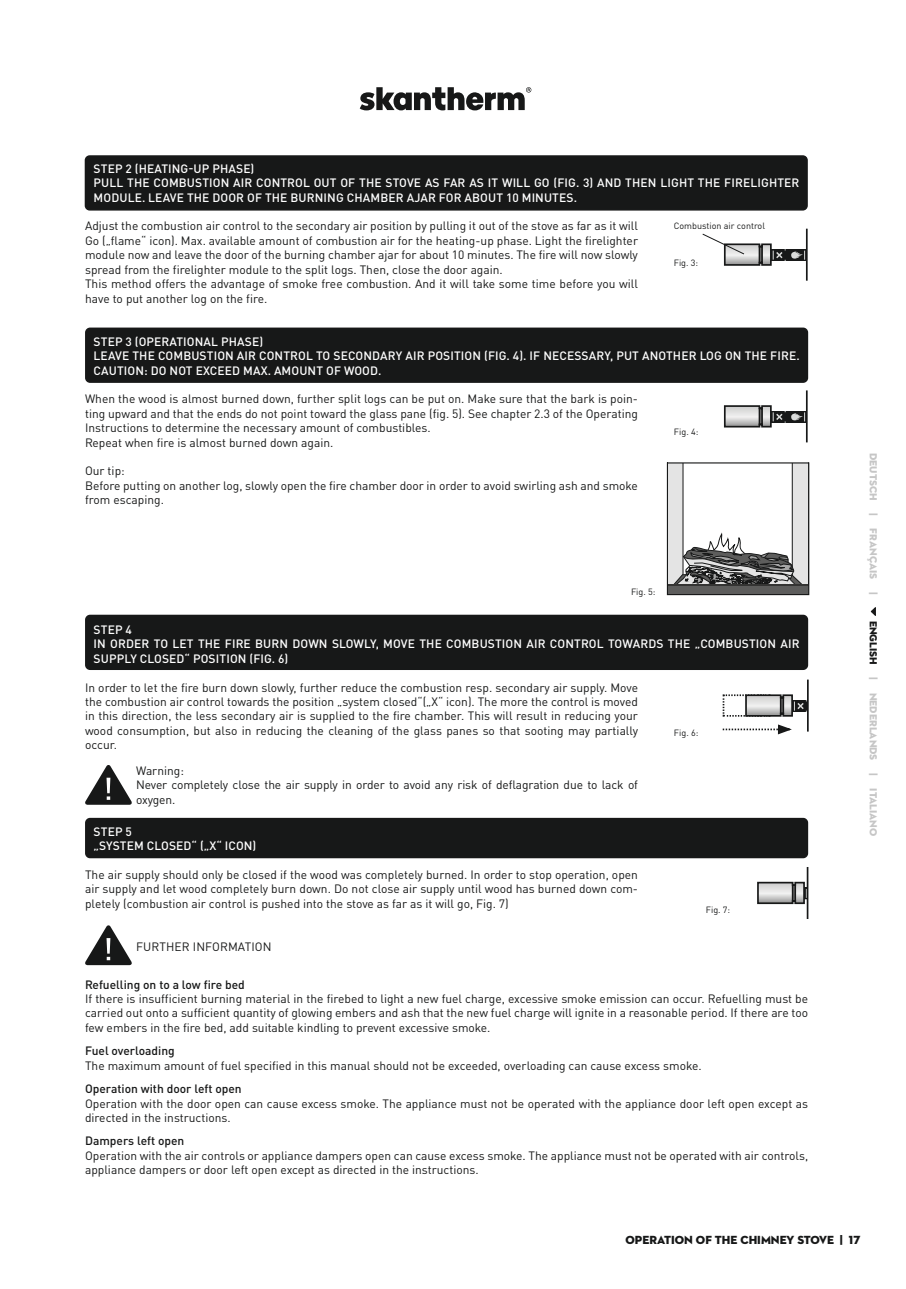
<style>
.page{position:relative;width:906px;height:1289px;background:#fff}
.page>*{position:absolute;margin:0;border:0;box-sizing:border-box;transform-origin:0 0}
.t1{font:12px/14.4px "DIN Pro";color:#171818}
.t2{font:500 12px/14.4px "DIN Pro";letter-spacing:.01em;color:#fff}
.t3{font:500 12px "DIN Pro";color:#171818}
.t4{font:12px "Neutraface 2 Display Titling";color:#171818}
.t5{font:10.5px "Neutraface 2 Display Titling";color:#c6c6c6}
.t6{font:9px "DIN Pro";color:#171818}
.s1{color:#171818}
</style>
<div class="page">
<svg style="left:360px;top:87px;width:171px;height:23px"></svg>
<svg style="left:870px;top:607px;width:6px;height:9px"></svg>
<hr style="left:806px;top:229px;width:1px;height:52px;background:#171818">
<div style="left:85px;top:156px;width:722px;height:54px;background:#171818;border-radius:4px"></div>
<div style="left:85px;top:155px;width:723px;height:55px;border:2px solid #171818;border-radius:4px"></div>
<svg style="left:669px;top:464px;width:138px;height:120px"></svg>
<div style="left:667px;top:584px;width:141px;height:10px;background:#343433"></div>
<div style="left:667px;top:586px;width:141px;height:8px;background:#5d5d5c"></div>
<div style="left:667px;top:462px;width:142px;height:133px;border:1px solid #171818"></div>
<div style="left:86px;top:818px;width:721px;height:39px;background:#171818;border-radius:4px"></div>
<div style="left:85px;top:817px;width:723px;height:41px;border:2px solid #171818;border-radius:4px"></div>
<div style="left:86px;top:615px;width:721px;height:54px;background:#171818;border-radius:4px"></div>
<div style="left:85px;top:614px;width:723px;height:56px;border:2px solid #171818;border-radius:4px"></div>
<div style="left:86px;top:328px;width:721px;height:54px;background:#171818;border-radius:4px"></div>
<div style="left:85px;top:327px;width:723px;height:56px;border:2px solid #171818;border-radius:4px"></div>
<svg style="left:85px;top:765px;width:47px;height:40px"></svg>
<svg style="left:85px;top:925px;width:47px;height:41px"></svg>
<svg style="left:702px;top:233px;width:104px;height:33px"></svg>
<svg style="left:723px;top:404px;width:83px;height:24px"></svg>
<hr style="left:806px;top:390px;width:1px;height:52px;background:#171818">
<svg style="left:722px;top:694px;width:85px;height:23px"></svg>
<hr style="left:807px;top:679px;width:1px;height:52px;background:#171818">
<svg style="left:722px;top:724px;width:70px;height:11px"></svg>
<svg style="left:757px;top:881px;width:49px;height:23px"></svg>
<hr style="left:806px;top:867px;width:2px;height:52px;background:#171818">
<p class="t2" style="left:94px;top:160px;width:707px">STEP 2 (HEATING-UP PHASE)<br>PULL THE COMBUSTION AIR CONTROL OUT OF THE STOVE AS FAR AS IT WILL GO (FIG. 3) AND THEN LIGHT THE FIRELIGHTER<br>MODULE. LEAVE THE DOOR OF THE BURNING CHAMBER AJAR FOR ABOUT 10 MINUTES.</p>
<p class="t1" style="left:85px;top:218px;width:554px">Adjust the combustion air control to the secondary air position by pulling it out of the stove as far as it will Go („flame“ icon). Max. available amount of combustion air for the heating-up phase. Light the firelighter module now and leave the door of the burning chamber ajar for about 10 minutes. The fire will now slowly spread from the firelighter module to the split logs. Then, close the door again.<br>This method offers the advantage of smoke free combustion. And it will take some time before you will have to put another log on the fire.</p>
<p class="t2" style="left:94px;top:333px;width:707px">STEP 3 (OPERATIONAL PHASE)<br>LEAVE THE COMBUSTION AIR CONTROL TO SECONDARY AIR POSITION (FIG. 4). IF NECESSARY, PUT ANOTHER LOG ON THE FIRE.<br>CAUTION: DO NOT EXCEED MAX. AMOUNT OF WOOD.</p>
<p class="t1" style="left:85px;top:390px;width:554px">When the wood is almost burned down, further split logs can be put on. Make sure that the bark is poin&shy;ting upward and that the ends do not point toward the glass pane (fig. 5). See chapter 2.3 of the Operating Instructions to determine the necessary amount of combustibles.<br>Repeat when fire is almost burned down again.</p>
<p class="t1" style="left:85px;top:462px;width:554px">Our tip:<br>Before putting on another log, slowly open the fire chamber door in order to avoid swirling ash and smoke from escaping.</p>
<p class="t6" style="left:674px;top:218px;width:93px">Combustion air control</p>
<p class="t6" style="left:674px;top:256px;width:26px">Fig. 3:</p>
<p class="t6" style="left:674px;top:424px;width:26px">Fig. 4:</p>
<p class="t6" style="left:631px;top:585px;width:26px">Fig. 5:</p>
<p class="t2" style="left:94px;top:621px;width:707px">STEP 4<br>IN ORDER TO LET THE FIRE BURN DOWN SLOWLY, MOVE THE COMBUSTION AIR CONTROL TOWARDS THE „COMBUSTION AIR<br>SUPPLY CLOSED“ POSITION (FIG. 6)</p>
<p class="t1" style="left:85px;top:678px;width:554px;text-align:justify">In order to let the fire burn down slowly, further reduce the combustion resp. secondary air supply. Move the combustion air control towards the position „system closed“(„X“ icon). The more the control is moved in this direction, the less secondary air is supplied to the fire chamber. This will result in reducing your wood consumption, but also in reducing the cleaning of the glass panes so that sooting may partially occur.</p>
<p class="t1" style="left:136px;top:762px;width:503px">Warning:<br>Never completely close the air supply in order to avoid any risk of deflagration due to lack of oxygen.</p>
<p class="t2" style="left:94px;top:822px;width:164px">STEP 5<br>„SYSTEM CLOSED“ („X“ ICON)</p>
<p class="t1" style="left:85px;top:866px;width:554px;text-align:justify">The air supply should only be closed if the wood was completely burned. In order to stop operation, open air supply and let wood completely burn down. Do not close air supply until wood has burned down com&shy;pletely (combustion air control is pushed into the stove as far as it will go, Fig. 7)</p>
<p class="t1" style="left:136px;top:938px;width:137px">FURTHER INFORMATION</p>
<p class="t3" style="left:85px;top:974px;width:161px">Refuelling on to a low fire bed</p>
<p class="t1" style="left:85px;top:990px;width:724px;text-align:justify">If there is insufficient burning material in the firebed to light a new fuel charge, excessive smoke emission can occur. Refuelling must be carried out onto a sufficient quantity of glowing embers and ash that the new fuel charge will ignite in a reasonable period. If there are too few embers in the fire bed, add suitable kindling to prevent excessive smoke.</p>
<p class="t3" style="left:85px;top:1041px;width:91px">Fuel overloading</p>
<p class="t1" style="left:85px;top:1056px;width:618px">The maximum amount of fuel specified in this manual should not be exceeded, overloading can cause excess smoke.</p>
<p class="t3" style="left:85px;top:1078px;width:158px">Operation with door left open</p>
<p class="t1" style="left:85px;top:1094px;width:724px">Operation with the door open can cause excess smoke. The appliance must not be operated with the appliance door left open except as directed in the instructions.</p>
<p class="t3" style="left:85px;top:1131px;width:101px">Dampers left open</p>
<p class="t1" style="left:85px;top:1146px;width:724px">Operation with the air controls or appliance dampers open can cause excess smoke. The appliance must not be operated with air controls, appliance dampers or door left open except as directed in the instructions.</p>
<p class="t6" style="left:674px;top:726px;width:26px">Fig. 6:</p>
<p class="t6" style="left:706px;top:902px;width:26px">Fig. 7:</p>
<p class="t5" style="left:880px;top:453px;width:143px;rotate:90deg">DEUTSCH | FRANÇAIS |</p>
<p class="t5" style="left:880px;top:620px;width:217px;rotate:90deg"><span class="s1">ENGLISH</span> | NEDERLANDS | ITALIANO</p>
<p class="t4" style="left:625px;top:1232px;width:236px">OPERATION OF THE CHIMNEY STOVE | 17</p>
</div>
